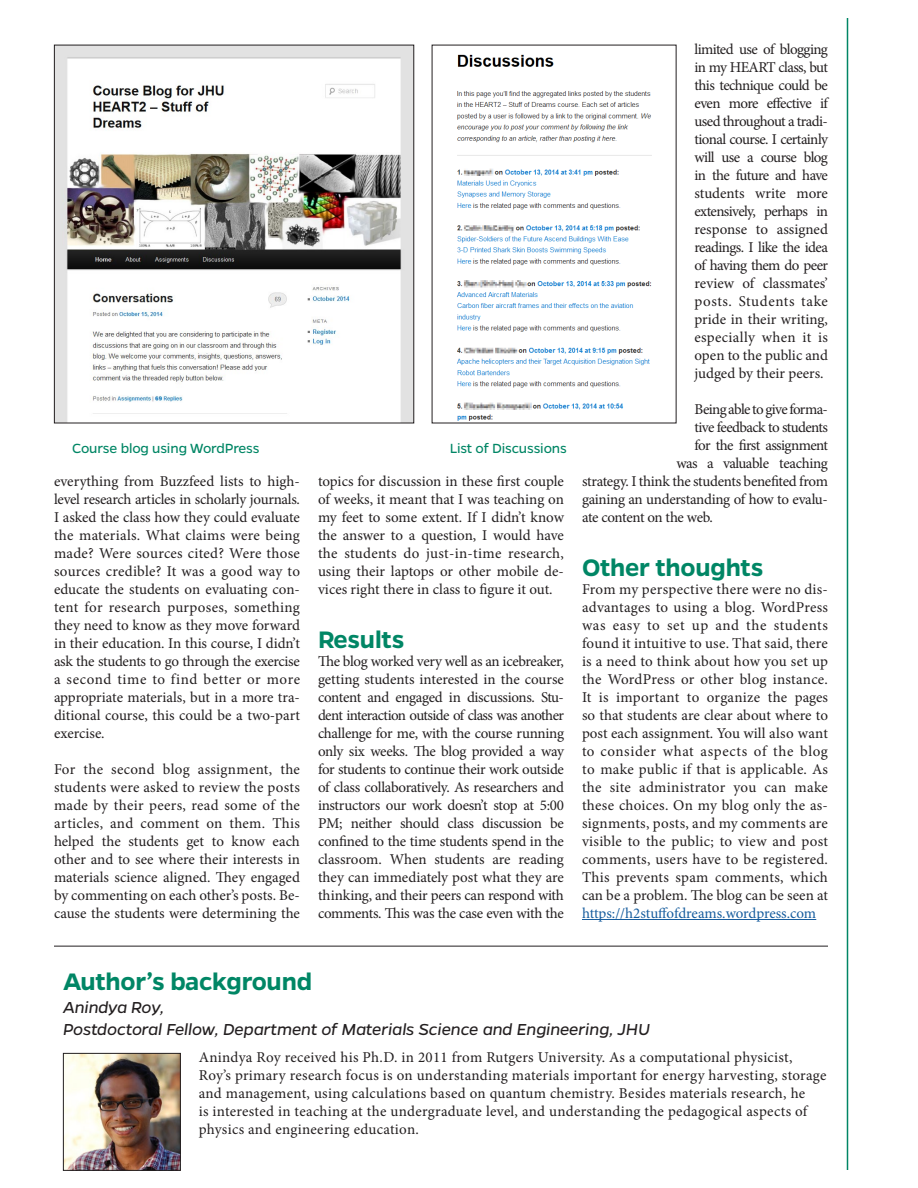
<style>
.page{position:relative;width:918px;height:1188px;background:#fff}
.page>*{position:absolute;margin:0;border:0;box-sizing:border-box;transform-origin:0 0}
.Heading_1{font:600 27px "Gentona";letter-spacing:-.01em;color:#008665}
.Authors__Background{font:italic 18px "Gentona";letter-spacing:-.01em;color:#231f20}
.t1{font:15px/18px "Minion Pro";letter-spacing:.005em;color:#231f20;text-align:justify}
.t2{font:15px "Minion Pro";letter-spacing:-.025em;color:#231f20}
.t3{font:15px "Minion Pro";letter-spacing:-.045em;color:#231f20}
.Img_Caption{font:15px "Gentona";letter-spacing:-.01em;color:#008665}
.t4{font:15px "Minion Pro";letter-spacing:-.02em;color:#231f20}
.t5{font:15px "Minion Pro";letter-spacing:-.01em;color:#175d9e}
.t6{font:15px "Minion Pro";letter-spacing:-.04em;color:#231f20}
.t7{font:15px "Minion Pro";letter-spacing:-.03em;color:#231f20}
</style>
<div class="page">
<hr style="left:847px;top:18px;width:1px;height:1152px;background:#008665">
<hr style="left:582px;top:919px;width:234px;height:1px;background:#175d9e">
<img style="left:56px;top:47px;width:356px;height:374px">
<div style="left:54px;top:45px;width:360px;height:378px;border:1px solid #231f20"></div>
<img style="left:457px;top:54px;width:195px;height:367px">
<hr style="left:54px;top:946px;width:774px;height:1px;background:#231f20">
<img style="left:65px;top:1055px;width:114px;height:114px">
<div style="left:63px;top:1053px;width:118px;height:118px;border:1px solid #231f20"></div>
<p class="Img_Caption" style="left:72px;top:440px;width:189px">Course blog using WordPress</p>
<p class="Img_Caption" style="left:450px;top:440px;width:119px">List of Discussions</p>
<p class="t1" style="left:54px;top:472px;width:248px">everything from Buzzfeed lists to high&shy;level research articles in scholarly journals.<br>I asked the class how they could evaluate the materials. What claims were being made? Were sources cited? Were those sources credible? It was a good way to educate the students on evaluating con&shy;tent for research purposes, something they need to know as they move forward in their education. In this course, I didn’t ask the students to go through the exercise a second time to find better or more appropriate materials, but in a more tra&shy;ditional course, this could be a two-part exercise.</p>
<p class="t1" style="left:54px;top:760px;width:248px">For the second blog assignment, the students were asked to review the posts made by their peers, read some of the articles, and comment on them. This helped the students get to know each other and to see where their interests in materials science aligned. They engaged by commenting on each other’s posts. Be&shy;cause the students were determining the</p>
<p class="t1" style="left:318px;top:472px;width:248px">topics for discussion in these first couple of weeks, it meant that I was teaching on my feet to some extent. If I didn’t know the answer to a question, I would have the students do just-in-time research, using their laptops or other mobile de&shy;vices right there in class to figure it out.</p>
<h1 class="Heading_1" style="left:318px;top:624px;width:88px">Results</h1>
<p class="t1" style="left:318px;top:652px;width:248px">The blog worked very well as an icebreaker, getting students interested in the course content and engaged in discussions. Stu&shy;dent interaction outside of class was another challenge for me, with the course running only six weeks. The blog provided a way for students to continue their work outside of class collaboratively. As researchers and instructors our work doesn’t stop at 5:00<br>PM; neither should class discussion be confined to the time students spend in the classroom. When students are reading they can immediately post what they are thinking, and their peers can respond with comments. This was the case even with the</p>
<p class="t1" style="left:694px;top:40px;width:135px">limited use of blogging in my HEART class, but this technique could be even more effective if used throughout a tradi&shy;tional course. I certainly will use a course blog in the future and have students write more extensively, perhaps in response to assigned readings. I like the idea of having them do peer review of classmates’ posts. Students take pride in their writing, especially when it is open to the public and judged by their peers.</p>
<p class="t3" style="left:694px;top:399px;width:135px">Being able to give forma-</p>
<p class="t6" style="left:694px;top:417px;width:135px">tive feedback to students</p>
<p class="t3" style="left:694px;top:435px;width:135px">for the first assignment</p>
<p class="t7" style="left:676px;top:453px;width:153px">was a valuable teaching</p>
<p class="t4" style="left:582px;top:471px;width:248px">strategy. I think the students benefited from</p>
<p class="t2" style="left:582px;top:489px;width:247px">gaining an understanding of how to evalu-</p>
<p class="t2" style="left:582px;top:507px;width:133px">ate content on the web.</p>
<h1 class="Heading_1" style="left:582px;top:552px;width:183px">Other thoughts</h1>
<p class="t1" style="left:582px;top:580px;width:248px">From my perspective there were no dis&shy;advantages to using a blog. WordPress was easy to set up and the students found it intuitive to use. That said, there is a need to think about how you set up the WordPress or other blog instance.<br>It is important to organize the pages so that students are clear about where to post each assignment. You will also want to consider what aspects of the blog to make public if that is applicable. As the site administrator you can make these choices. On my blog only the as&shy;signments, posts, and my comments are visible to the public; to view and post comments, users have to be registered.<br>This prevents spam comments, which can be a problem. The blog can be seen at</p>
<p class="t5" style="left:582px;top:903px;width:236px">https://h2stuffofdreams.wordpress.com</p>
<h1 class="Heading_1" style="left:63px;top:966px;width:251px">Author’s background</h1>
<p class="Authors__Background" style="left:63px;top:997px;width:103px">Anindya Roy,</p>
<p class="Authors__Background" style="left:63px;top:1019px;width:588px">Postdoctoral Fellow, Department of Materials Science and Engineering, JHU</p>
<p class="t1" style="left:199px;top:1048px;width:629px;text-align:left">Anindya Roy received his Ph.D. in 2011 from Rutgers University. As a computational physicist, Roy’s primary research focus is on understanding materials important for energy harvesting, storage and management, using calculations based on quantum chemistry. Besides materials research, he<br>is interested in teaching at the undergraduate level, and understanding the pedagogical aspects of physics and engineering education.</p>
</div>
